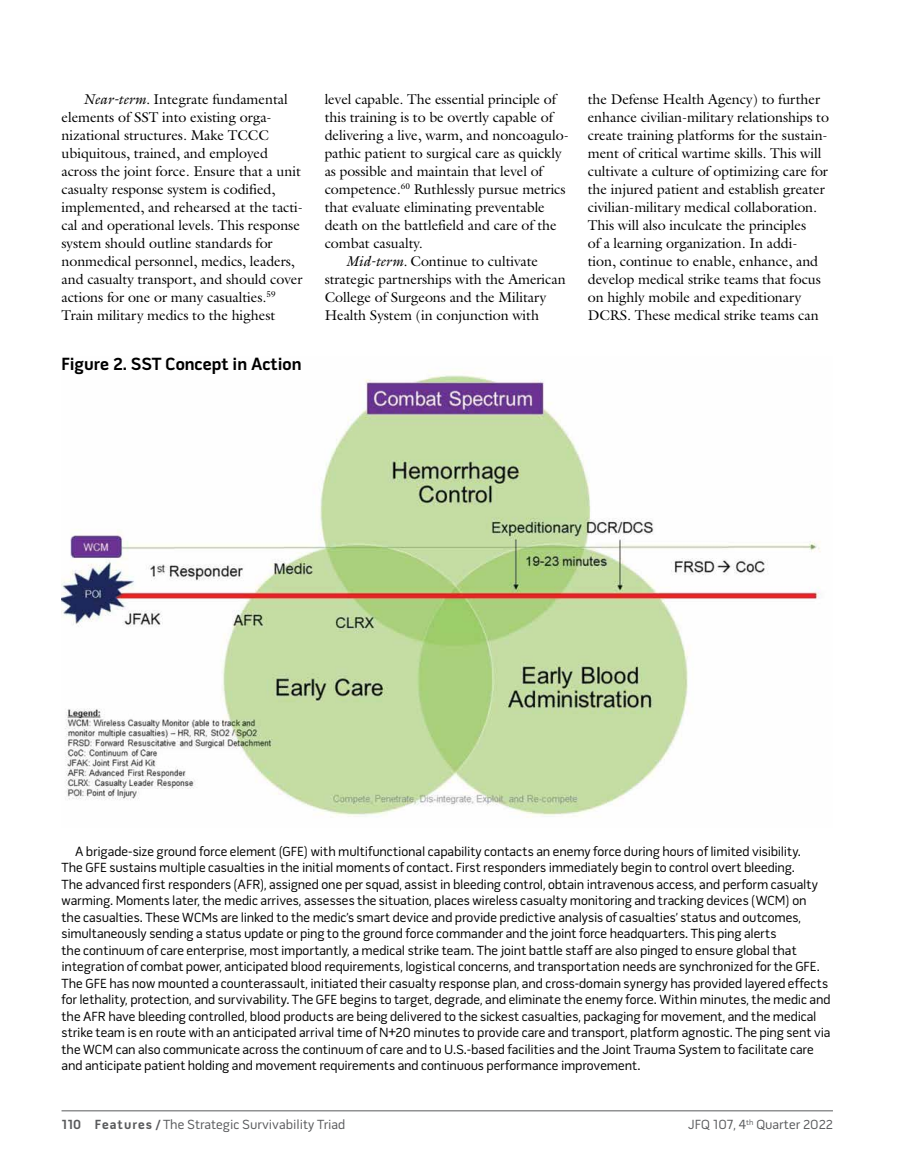
<style>
.page{position:relative;width:905px;height:1175px;background:#fff}
.page>*{position:absolute;margin:0;border:0;box-sizing:border-box;transform-origin:0 0}
.t1{font:700 18px "Pill Gothic 600 mg";color:#000}
.t2{font:14.25px/18px "Galliard Std";letter-spacing:-.005em;color:#000}
.t3{font:13.5px/16.5px "Pill Gothic 600 mg";letter-spacing:-.005em;color:#000}
.t4{font:13.5px "Pill Gothic 600 mg";color:#58595b}
.s1{font-style:italic}
.s2{font-weight:700}
</style>
<div class="page">
<hr style="left:62px;top:1110px;width:770px;height:1px;background:#58595b">
<img style="left:62px;top:375px;width:759px;height:443px">
<p class="t2" style="left:61px;top:89px;width:243px;text-indent:21px"><span class="s1">Near-term.</span> Integrate fundamental elements of SST into existing orga&shy;nizational structures. Make TCCC ubiquitous, trained, and employed across the joint force. Ensure that a unit casualty response system is codified, implemented, and rehearsed at the tacti&shy;cal and operational levels. This response system should outline standards for nonmedical personnel, medics, leaders, and casualty transport, and should cover actions for one or many casualties.<sup>59<br></sup>Train military medics to the highest</p>
<p class="t2" style="left:325px;top:89px;width:233px">level capable. The essential principle of</p>
<p class="t2" style="left:325px;top:107px;width:230px">this training is to be overtly capable of</p>
<p class="t2" style="left:325px;top:125px;width:246px">delivering a live, warm, and noncoagulo-</p>
<p class="t2" style="left:325px;top:143px;width:238px">pathic patient to surgical care as quickly</p>
<p class="t2" style="left:325px;top:161px;width:220px">as possible and maintain that level of</p>
<p class="t2" style="left:325px;top:179px;width:242px">competence.<sup>60</sup> Ruthlessly pursue metrics</p>
<p class="t2" style="left:325px;top:197px;width:222px">that evaluate eliminating preventable</p>
<p class="t2" style="left:325px;top:215px;width:233px">death on the battlefield and care of the</p>
<p class="t2" style="left:325px;top:233px;width:99px">combat casualty.</p>
<p class="t2" style="left:346px;top:251px;width:194px"><span class="s1">Mid-term.</span> Continue to cultivate</p>
<p class="t2" style="left:325px;top:269px;width:242px">strategic partnerships with the American</p>
<p class="t2" style="left:325px;top:287px;width:223px">College of Surgeons and the Military</p>
<p class="t2" style="left:325px;top:305px;width:216px">Health System (in conjunction with</p>
<h1 class="t1" style="left:62px;top:356px;width:241px">Figure 2. SST Concept in Action</h1>
<p class="t2" style="left:588px;top:89px;width:243px">the Defense Health Agency) to further enhance civilian-military relationships to create training platforms for the sustain&shy;ment of critical wartime skills. This will cultivate a culture of optimizing care for the injured patient and establish greater civilian-military medical collaboration.<br>This will also inculcate the principles<br>of a learning organization. In addi&shy;tion, continue to enable, enhance, and develop medical strike teams that focus on highly mobile and expeditionary DCRS. These medical strike teams can</p>
<p class="t3" style="left:62px;top:844px;width:770px;text-indent:14px">A brigade-size ground force element (GFE) with multifunctional capability contacts an enemy force during hours of limited visibility.<br>The GFE sustains multiple casualties in the initial moments of contact. First responders immediately begin to control overt bleeding.<br>The advanced first responders (AFR), assigned one per squad, assist in bleeding control, obtain intravenous access, and perform casualty warming. Moments later, the medic arrives, assesses the situation, places wireless casualty monitoring and tracking devices (WCM) on<br>the casualties. These WCMs are linked to the medic’s smart device and provide predictive analysis of casualties’ status and outcomes, simultaneously sending a status update or ping to the ground force commander and the joint force headquarters. This ping alerts<br>the continuum of care enterprise, most importantly, a medical strike team. The joint battle staff are also pinged to ensure global that integration of combat power, anticipated blood requirements, logistical concerns, and transportation needs are synchronized for the GFE.<br>The GFE has now mounted a counterassault, initiated their casualty response plan, and cross-domain synergy has provided layered effects for lethality, protection, and survivability. The GFE begins to target, degrade, and eliminate the enemy force. Within minutes, the medic and the AFR have bleeding controlled, blood products are being delivered to the sickest casualties, packaging for movement, and the medical strike team is en route with an anticipated arrival time of N+20 minutes to provide care and transport, platform agnostic. The ping sent via the WCM can also communicate across the continuum of care and to U.S.-based facilities and the Joint Trauma System to facilitate care and anticipate patient holding and movement requirements and continuous performance improvement.</p>
<p class="t4" style="left:62px;top:1119px;width:285px"><span class="s2">110 Features /</span> The Strategic Survivability Triad</p>
<p class="t4" style="left:688px;top:1119px;width:146px">JFQ 107, 4<sup>th</sup> Quarter 2022</p>
</div>
